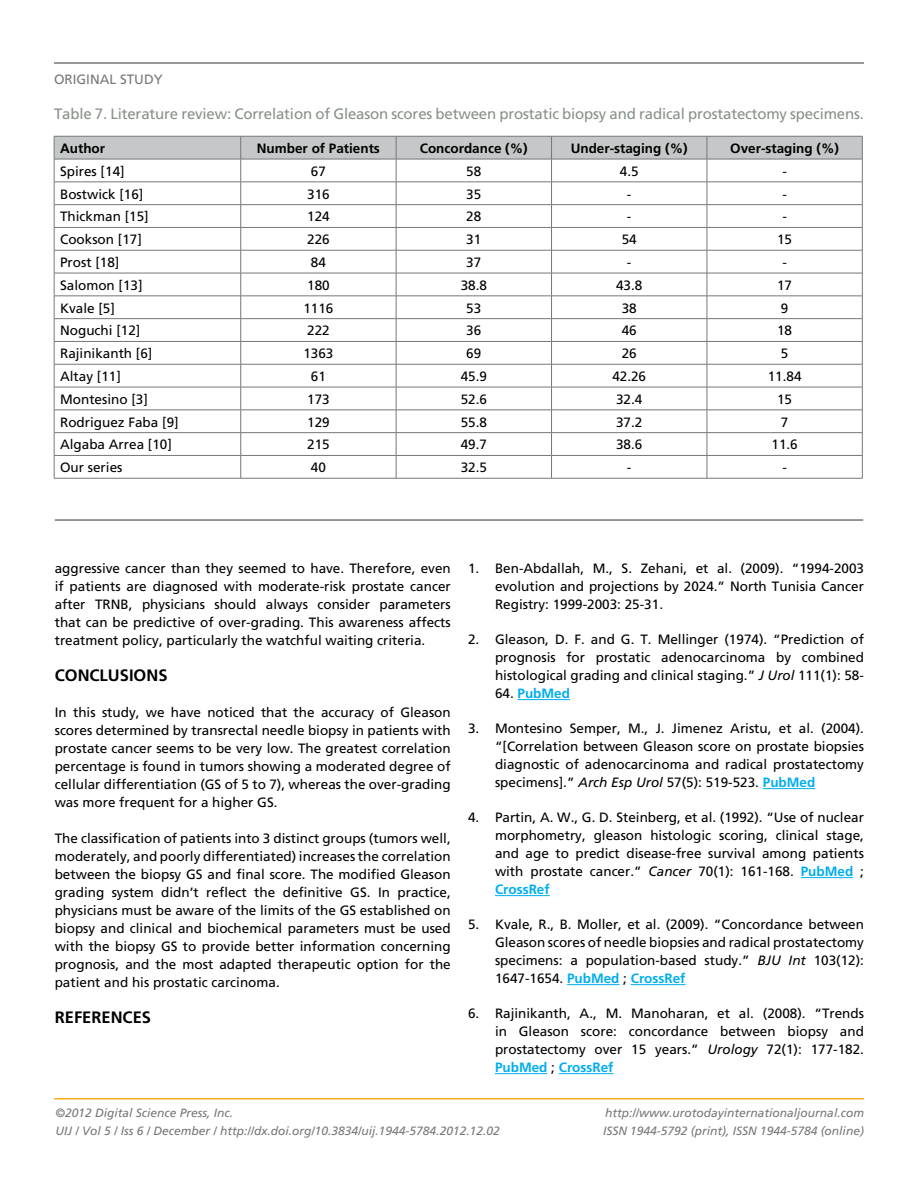
<style>
.page{position:relative;width:918px;height:1188px;background:#fff}
.page>*{position:absolute;margin:0;border:0;box-sizing:border-box;transform-origin:0 0}
.t1{font:700 16.5px "Frutiger";color:#000}
.t2{font:15px "Frutiger";letter-spacing:-.01em;color:#869188}
.t3{font:13.5px/18px "Frutiger";color:#000;text-align:justify}
.t4{font:700 13.5px "Frutiger";color:#000}
.t5{font:13.5px "Frutiger";color:#757779}
.t6{font:700 13.5px "Frutiger";color:#00aeef}
.t7{font:italic 12px/18px "Frutiger";color:#757779}
.s1{font-style:italic}
.s2{font-weight:400;color:#000}
.s3{font-weight:700;color:#00aeef}
</style>
<div class="page">
<hr style="left:54px;top:1098px;width:810px;height:2px;background:#fcaf1a">
<hr style="left:54px;top:62px;width:810px;height:2px;background:#757779">
<hr style="left:518px;top:699px;width:52px;height:1px;background:#00aeef">
<hr style="left:763px;top:788px;width:52px;height:1px;background:#00aeef">
<hr style="left:801px;top:877px;width:52px;height:1px;background:#00aeef">
<hr style="left:495px;top:895px;width:55px;height:1px;background:#00aeef">
<hr style="left:567px;top:984px;width:53px;height:1px;background:#00aeef">
<hr style="left:631px;top:984px;width:55px;height:1px;background:#00aeef">
<hr style="left:495px;top:1073px;width:53px;height:1px;background:#00aeef">
<hr style="left:559px;top:1073px;width:55px;height:1px;background:#00aeef">
<svg style="left:54px;top:136px;width:809px;height:342px"></svg>
<hr style="left:54px;top:478px;width:187px;height:1px;background:#757779">
<hr style="left:241px;top:478px;width:155px;height:1px;background:#757779">
<hr style="left:396px;top:478px;width:156px;height:1px;background:#757779">
<hr style="left:552px;top:478px;width:155px;height:1px;background:#757779">
<hr style="left:707px;top:478px;width:156px;height:1px;background:#757779">
<hr style="left:55px;top:519px;width:808px;height:2px;background:#757779">
<p class="t5" style="left:54px;top:72px;width:110px">Original Study</p>
<p class="t2" style="left:54px;top:105px;width:811px">Table 7. Literature review: Correlation of Gleason scores between prostatic biopsy and radical prostatectomy specimens.</p>
<p class="t4" style="left:60px;top:140px;width:46px">Author</p>
<p class="t4" style="left:257px;top:140px;width:125px">Number of Patients</p>
<p class="t4" style="left:420px;top:140px;width:109px">Concordance (%)</p>
<p class="t4" style="left:571px;top:140px;width:118px">Under-staging (%)</p>
<p class="t4" style="left:730px;top:140px;width:110px">Over-staging (%)</p>
<p class="t3" style="left:60px;top:162px;width:66px">Spires [14]</p>
<p class="t3" style="left:311px;top:162px;width:17px">67</p>
<p class="t3" style="left:466px;top:162px;width:17px">58</p>
<p class="t3" style="left:620px;top:162px;width:20px">4.5</p>
<p class="t3" style="left:782px;top:162px;width:6px">-</p>
<p class="t3" style="left:60px;top:185px;width:85px">Bostwick [16]</p>
<p class="t3" style="left:307px;top:185px;width:24px">316</p>
<p class="t3" style="left:466px;top:185px;width:17px">35</p>
<p class="t3" style="left:627px;top:185px;width:6px">-</p>
<p class="t3" style="left:782px;top:185px;width:6px">-</p>
<p class="t3" style="left:60px;top:208px;width:90px">Thickman [15]</p>
<p class="t3" style="left:307px;top:208px;width:24px">124</p>
<p class="t3" style="left:466px;top:208px;width:17px">28</p>
<p class="t3" style="left:627px;top:208px;width:6px">-</p>
<p class="t3" style="left:782px;top:208px;width:6px">-</p>
<p class="t3" style="left:60px;top:231px;width:83px">Cookson [17]</p>
<p class="t3" style="left:307px;top:231px;width:24px">226</p>
<p class="t3" style="left:466px;top:231px;width:17px">31</p>
<p class="t3" style="left:622px;top:231px;width:17px">54</p>
<p class="t3" style="left:777px;top:231px;width:17px">15</p>
<p class="t3" style="left:60px;top:253px;width:61px">Prost [18]</p>
<p class="t3" style="left:311px;top:253px;width:17px">84</p>
<p class="t3" style="left:466px;top:253px;width:17px">37</p>
<p class="t3" style="left:627px;top:253px;width:6px">-</p>
<p class="t3" style="left:782px;top:253px;width:6px">-</p>
<p class="t3" style="left:60px;top:276px;width:84px">Salomon [13]</p>
<p class="t3" style="left:307px;top:276px;width:24px">180</p>
<p class="t3" style="left:461px;top:276px;width:28px">38.8</p>
<p class="t3" style="left:616px;top:276px;width:28px">43.8</p>
<p class="t3" style="left:777px;top:276px;width:17px">17</p>
<p class="t3" style="left:60px;top:299px;width:56px">Kvale [5]</p>
<p class="t3" style="left:303px;top:299px;width:32px">1116</p>
<p class="t3" style="left:466px;top:299px;width:17px">53</p>
<p class="t3" style="left:622px;top:299px;width:17px">38</p>
<p class="t3" style="left:781px;top:299px;width:9px">9</p>
<p class="t3" style="left:60px;top:322px;width:82px">Noguchi [12]</p>
<p class="t3" style="left:307px;top:322px;width:24px">222</p>
<p class="t3" style="left:466px;top:322px;width:17px">36</p>
<p class="t3" style="left:622px;top:322px;width:17px">46</p>
<p class="t3" style="left:777px;top:322px;width:17px">18</p>
<p class="t3" style="left:60px;top:345px;width:94px">Rajinikanth [6]</p>
<p class="t3" style="left:303px;top:345px;width:32px">1363</p>
<p class="t3" style="left:466px;top:345px;width:17px">69</p>
<p class="t3" style="left:622px;top:345px;width:17px">26</p>
<p class="t3" style="left:781px;top:345px;width:9px">5</p>
<p class="t3" style="left:60px;top:367px;width:62px">Altay [11]</p>
<p class="t3" style="left:311px;top:367px;width:17px">61</p>
<p class="t3" style="left:461px;top:367px;width:28px">45.9</p>
<p class="t3" style="left:612px;top:367px;width:35px">42.26</p>
<p class="t3" style="left:768px;top:367px;width:35px">11.84</p>
<p class="t3" style="left:60px;top:390px;width:89px">Montesino [3]</p>
<p class="t3" style="left:307px;top:390px;width:24px">173</p>
<p class="t3" style="left:461px;top:390px;width:28px">52.6</p>
<p class="t3" style="left:616px;top:390px;width:28px">32.4</p>
<p class="t3" style="left:777px;top:390px;width:17px">15</p>
<p class="t3" style="left:60px;top:413px;width:120px">Rodriguez Faba [9]</p>
<p class="t3" style="left:307px;top:413px;width:24px">129</p>
<p class="t3" style="left:461px;top:413px;width:28px">55.8</p>
<p class="t3" style="left:616px;top:413px;width:28px">37.2</p>
<p class="t3" style="left:781px;top:413px;width:9px">7</p>
<p class="t3" style="left:60px;top:436px;width:113px">Algaba Arrea [10]</p>
<p class="t3" style="left:307px;top:436px;width:24px">215</p>
<p class="t3" style="left:461px;top:436px;width:28px">49.7</p>
<p class="t3" style="left:616px;top:436px;width:28px">38.6</p>
<p class="t3" style="left:771px;top:436px;width:28px">11.6</p>
<p class="t3" style="left:60px;top:459px;width:64px">Our series</p>
<p class="t3" style="left:311px;top:459px;width:17px">40</p>
<p class="t3" style="left:461px;top:459px;width:28px">32.5</p>
<p class="t3" style="left:627px;top:459px;width:6px">-</p>
<p class="t3" style="left:782px;top:459px;width:6px">-</p>
<p class="t3" style="left:55px;top:559px;width:398px">aggressive cancer than they seemed to have. Therefore, even if patients are diagnosed with moderate-risk prostate cancer after TRNB, physicians should always consider parameters that can be predictive of over-grading. This awareness affects treatment policy, particularly the watchful waiting criteria.</p>
<p class="t1" style="left:55px;top:665px;width:114px">CONCLUSIONS</p>
<p class="t3" style="left:55px;top:703px;width:398px">In this study, we have noticed that the accuracy of Gleason scores determined by transrectal needle biopsy in patients with prostate cancer seems to be very low. The greatest correlation percentage is found in tumors showing a moderated degree of cellular differentiation (GS of 5 to 7), whereas the over-grading was more frequent for a higher GS.</p>
<p class="t3" style="left:55px;top:829px;width:398px">The classification of patients into 3 distinct groups (tumors well, moderately, and poorly differentiated) increases the correlation between the biopsy GS and fi nal score. The modified Gleason grading system didn’t reflect the defi nitive GS. In practice, physicians must be aware of the limits of the GS established on biopsy and clinical and biochemical parameters must be used with the biopsy GS to provide better information concerning prognosis, and the most adapted therapeutic option for the patient and his prostatic carcinoma.</p>
<p class="t1" style="left:55px;top:1007px;width:98px">REFERENCES</p>
<p class="t3" style="left:495px;top:559px;width:371px;text-indent:-27px">1. Ben-Abdallah, M., S. Zehani, et al. (2009). “1994-2003 evolution and projections by 2024.” North Tunisia Cancer Registry: 1999-2003: 25-31.</p>
<p class="t3" style="left:495px;top:630px;width:371px;text-indent:-27px">2. Gleason, D. F. and G. T. Mellinger (1974). “Prediction of prognosis for prostatic adenocarcinoma by combined histological grading and clinical staging.” <span class="s1">J Urol</span> 111(1): 58-</p>
<p class="t6" style="left:495px;top:685px;width:77px"><span class="s2">64.</span> PubMed</p>
<p class="t3" style="left:495px;top:719px;width:371px;text-indent:-27px">3. Montesino Semper, M., J. Jimenez Aristu, et al. (2004). “[Correlation between Gleason score on prostate biopsies diagnostic of adenocarcinoma and radical prostatectomy specimens].” <span class="s1">Arch Esp Urol</span> 57(5): 519-523. <span class="s3">PubMed</span></p>
<p class="t3" style="left:495px;top:808px;width:370px;text-indent:-27px">4. Partin, A. W., G. D. Steinberg, et al. (1992). “Use of nuclear morphometry, gleason histologic scoring, clinical stage, and age to predict disease-free survival among patients with prostate cancer.” <span class="s1">Cancer</span> 70(1): 161-168. <span class="s3">PubMed</span> ; <span class="s3">CrossRef</span></p>
<p class="t3" style="left:495px;top:915px;width:371px;text-indent:-27px">5. Kvale, R., B. Moller, et al. (2009). “Concordance between Gleason scores of needle biopsies and radical prostatectomy specimens: a population-based study.” <span class="s1">BJU Int</span> 103(12):<br>1647-1654. <span class="s3">PubMed</span> ; <span class="s3">CrossRef</span></p>
<p class="t3" style="left:495px;top:1004px;width:371px;text-indent:-27px">6. Rajinikanth, A., M. Manoharan, et al. (2008). “Trends in Gleason score: concordance between biopsy and prostatectomy over 15 years.” <span class="s1">Urology</span> 72(1): 177-182.<br><span class="s3">PubMed</span> ; <span class="s3">CrossRef</span></p>
<p class="t7" style="left:56px;top:1104px;width:446px">©2012 Digital Science Press, Inc.<br>UIJ / Vol 5 / Iss 6 / December / http://dx.doi.org/10.3834/uij.1944-5784.2012.12.02</p>
<p class="t7" style="left:603px;top:1104px;width:262px">http://www.urotodayinternationaljournal.com<br>ISSN 1944-5792 (print), ISSN 1944-5784 (online)</p>
</div>
